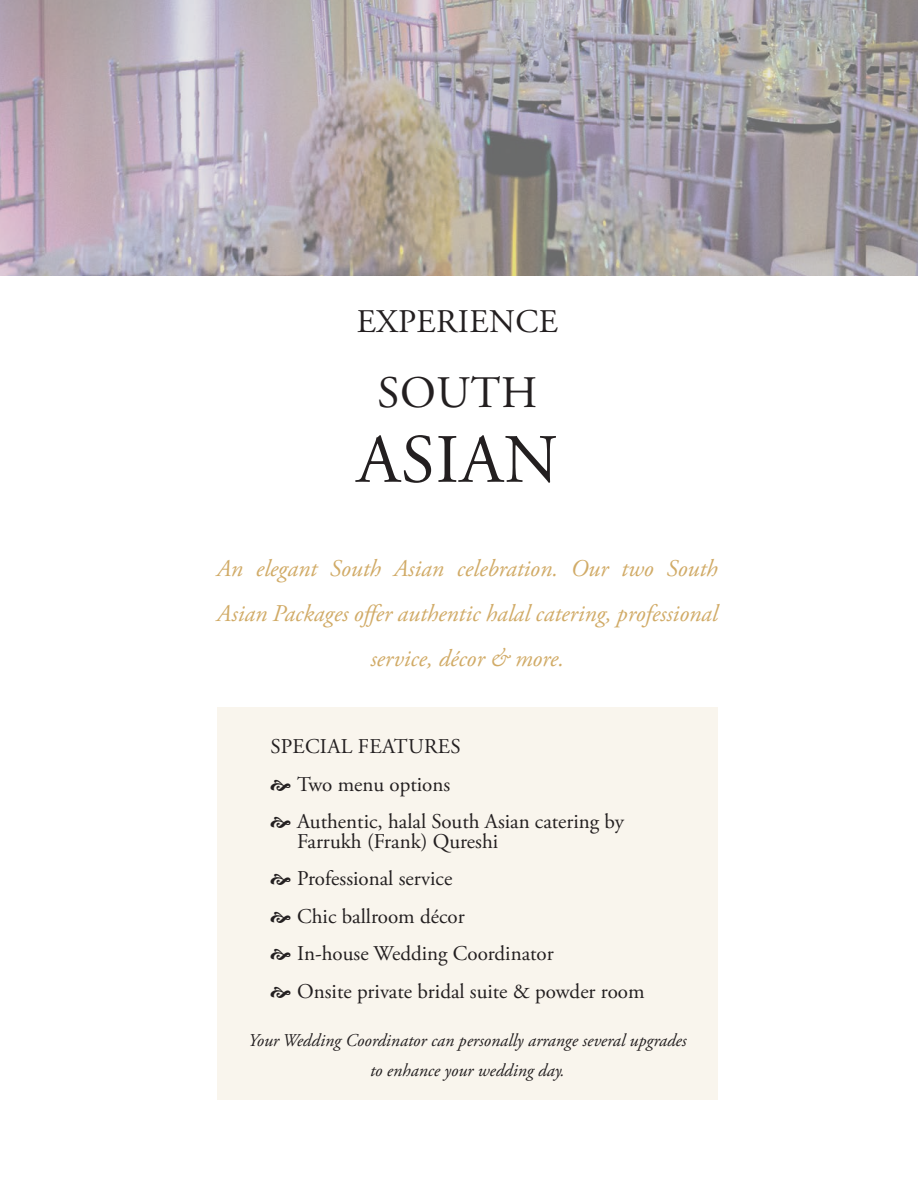
<style>
.page{position:relative;width:918px;height:1188px;background:#fff}
.page>*{position:absolute;margin:0;border:0;box-sizing:border-box;transform-origin:0 0}
.t1{font:69px "Adobe Garamond Pro";letter-spacing:.015em;color:#231f20}
.t2{font:45px "Adobe Garamond Pro";letter-spacing:.015em;color:#231f20}
.t3{font:33px "Adobe Garamond Pro";letter-spacing:.015em;color:#231f20}
.t4{font:italic 24px/45px "Adobe Garamond Pro";color:#d1ab67;text-align:center}
.t5{font:21px/37.5px "Adobe Garamond Pro";color:#231f20}
.t6{font:italic 18px/30px "Adobe Garamond Pro";color:#231f20;text-align:center}
</style>
<div class="page">
<div style="left:217px;top:707px;width:501px;height:393px;background:#f9f5ed"></div>
<svg style="left:0;top:0;width:918px;height:275px;background:#aea6ac"></svg>
<h3 class="t3" style="left:357px;top:301px;width:203px">EXPERIENCE</h3>
<h2 class="t2" style="left:378px;top:365px;width:161px">SOUTH</h2>
<h1 class="t1" style="left:357px;top:418px;width:202px">ASIAN</h1>
<p class="t4" style="left:217px;top:546px;width:502px">An elegant South Asian celebration. Our two South<br>Asian Packages offer authentic halal catering, professional service, décor &amp; more.</p>
<p class="t5" style="left:297px;top:728px;width:328px;text-indent:-27px">SPECIAL FEATURES<br>Two menu options<br>Authentic, halal South Asian catering by</p>
<p class="t5" style="left:297px;top:823px;width:349px">Farrukh (Frank) Qureshi<br>Professional service<br>Chic ballroom décor<br>In-house Wedding Coordinator<br>Onsite private bridal suite &amp; powder room</p>
<p class="t6" style="left:248px;top:1025px;width:440px">Your Wedding Coordinator can personally arrange several upgrades to enhance your wedding day.</p>
</div>
